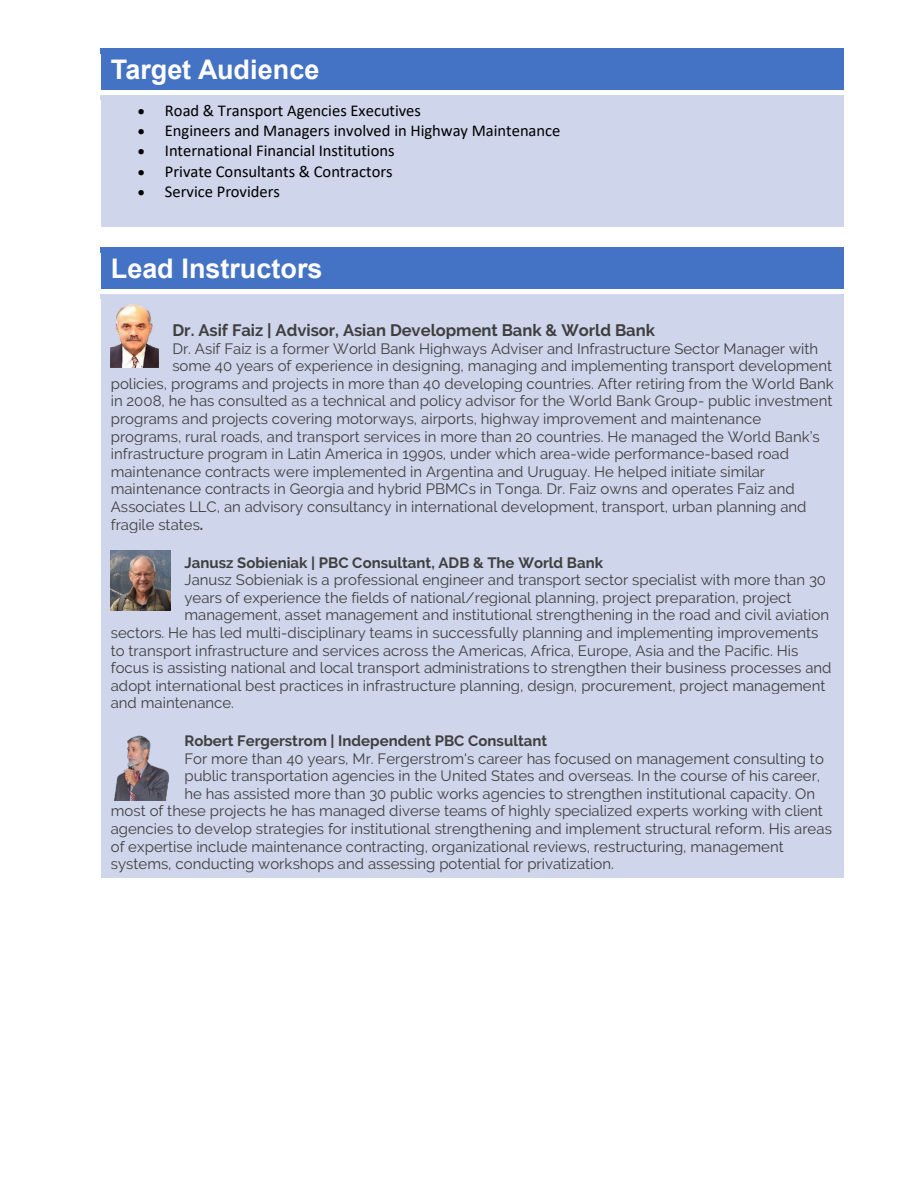
<style>
.page{position:relative;width:918px;height:1188px;background:#fff}
.page>*{position:absolute;margin:0;border:0;box-sizing:border-box;transform-origin:0 0}
.t1{font:700 27px "Arial";color:#fff}
.t2{font:16.5px "Calibri";color:#000}
.t3{font:700 16.5px "Raleway";color:#3f3f3f}
.t4{font:15px "Raleway";color:#3f3f3f}
.t5{font:700 15px "Raleway";color:#3f3f3f}
.s1{font-weight:700}
</style>
<div class="page">
<div style="left:111px;top:54px;width:723px;height:31px;background:#4472c4"></div>
<div style="left:101px;top:49px;width:743px;height:5px;background:#4472c4"></div>
<div style="left:100px;top:85px;width:745px;height:6px;background:#4472c4"></div>
<hr style="left:99px;top:54px;width:2px;height:37px;background:#fff">
<hr style="left:844px;top:54px;width:2px;height:37px;background:#fff">
<div style="left:101px;top:95px;width:743px;height:133px;background:#cfd5ea"></div>
<div style="left:101px;top:248px;width:743px;height:41px;background:#4472c4"></div>
<div style="left:101px;top:294px;width:743px;height:584px;background:#cfd5ea"></div>
<img style="left:111px;top:304px;width:47px;height:64px">
<img style="left:111px;top:551px;width:59px;height:59px">
<img style="left:114px;top:735px;width:55px;height:66px">
<p class="t1" style="left:111px;top:51px;width:210px">Target Audience</p>
<p class="t2" style="left:138px;top:99px;width:285px">• Road &amp; Transport Agencies Executives</p>
<p class="t2" style="left:138px;top:119px;width:424px">• Engineers and Managers involved in Highway Maintenance</p>
<p class="t2" style="left:138px;top:139px;width:258px">• International Financial Institutions</p>
<p class="t2" style="left:138px;top:160px;width:256px">• Private Consultants &amp; Contractors</p>
<p class="t2" style="left:138px;top:180px;width:144px">• Service Providers</p>
<p class="t1" style="left:111px;top:250px;width:213px">Lead Instructors</p>
<p class="t3" style="left:172px;top:321px;width:484px">Dr. Asif Faiz | Advisor, Asian Development Bank &amp; World Bank</p>
<p class="t4" style="left:172px;top:340px;width:647px">Dr. Asif Faiz is a former World Bank Highways Adviser and Infrastructure Sector Manager with</p>
<p class="t4" style="left:172px;top:357px;width:661px">some 40 years of experience in designing, managing and implementing transport development</p>
<p class="t4" style="left:111px;top:375px;width:724px">policies, programs and projects in more than 40 developing countries. After retiring from the World Bank</p>
<p class="t4" style="left:111px;top:392px;width:723px">in 2008, he has consulted as a technical and policy advisor for the World Bank Group- public investment</p>
<p class="t4" style="left:111px;top:410px;width:652px">programs and projects covering motorways, airports, highway improvement and maintenance</p>
<p class="t4" style="left:111px;top:428px;width:711px">programs, rural roads, and transport services in more than 20 countries. He managed the World Bank’s</p>
<p class="t4" style="left:111px;top:445px;width:680px">infrastructure program in Latin America in 1990s, under which area-wide performance-based road</p>
<p class="t4" style="left:111px;top:463px;width:656px">maintenance contracts were implemented in Argentina and Uruguay. He helped initiate similar</p>
<p class="t4" style="left:111px;top:480px;width:685px">maintenance contracts in Georgia and hybrid PBMCs in Tonga. Dr. Faiz owns and operates Faiz and</p>
<p class="t4" style="left:111px;top:498px;width:697px">Associates LLC, an advisory consultancy in international development, transport, urban planning and</p>
<p class="t4" style="left:111px;top:516px;width:94px">fragile states<span class="s1">.</span></p>
<p class="t5" style="left:184px;top:554px;width:420px">Janusz Sobieniak | PBC Consultant, ADB &amp; The World Bank</p>
<p class="t4" style="left:184px;top:571px;width:643px">Janusz Sobieniak is a professional engineer and transport sector specialist with more than 30</p>
<p class="t4" style="left:184px;top:589px;width:609px">years of experience the fields of national/regional planning, project preparation, project</p>
<p class="t4" style="left:184px;top:606px;width:646px">management, asset management and institutional strengthening in the road and civil aviation</p>
<p class="t4" style="left:111px;top:624px;width:709px">sectors. He has led multi-disciplinary teams in successfully planning and implementing improvements</p>
<p class="t4" style="left:111px;top:642px;width:689px">to transport infrastructure and services across the Americas, Africa, Europe, Asia and the Pacific. His</p>
<p class="t4" style="left:111px;top:659px;width:722px">focus is assisting national and local transport administrations to strengthen their business processes and</p>
<p class="t4" style="left:111px;top:677px;width:716px">adopt international best practices in infrastructure planning, design, procurement, project management</p>
<p class="t4" style="left:111px;top:694px;width:125px">and maintenance.</p>
<p class="t5" style="left:184px;top:732px;width:364px">Robert Fergerstrom | Independent PBC Consultant</p>
<p class="t4" style="left:184px;top:750px;width:641px">For more than 40 years, Mr. Fergerstrom's career has focused on management consulting to</p>
<p class="t4" style="left:184px;top:767px;width:637px">public transportation agencies in the United States and overseas. In the course of his career,</p>
<p class="t4" style="left:184px;top:785px;width:632px">he has assisted more than 30 public works agencies to strengthen institutional capacity. On</p>
<p class="t4" style="left:111px;top:802px;width:714px">most of these projects he has managed diverse teams of highly specialized experts working with client</p>
<p class="t4" style="left:111px;top:820px;width:723px">agencies to develop strategies for institutional strengthening and implement structural reform. His areas</p>
<p class="t4" style="left:111px;top:838px;width:674px">of expertise include maintenance contracting, organizational reviews, restructuring, management</p>
<p class="t4" style="left:111px;top:855px;width:505px">systems, conducting workshops and assessing potential for privatization.</p>
</div>
